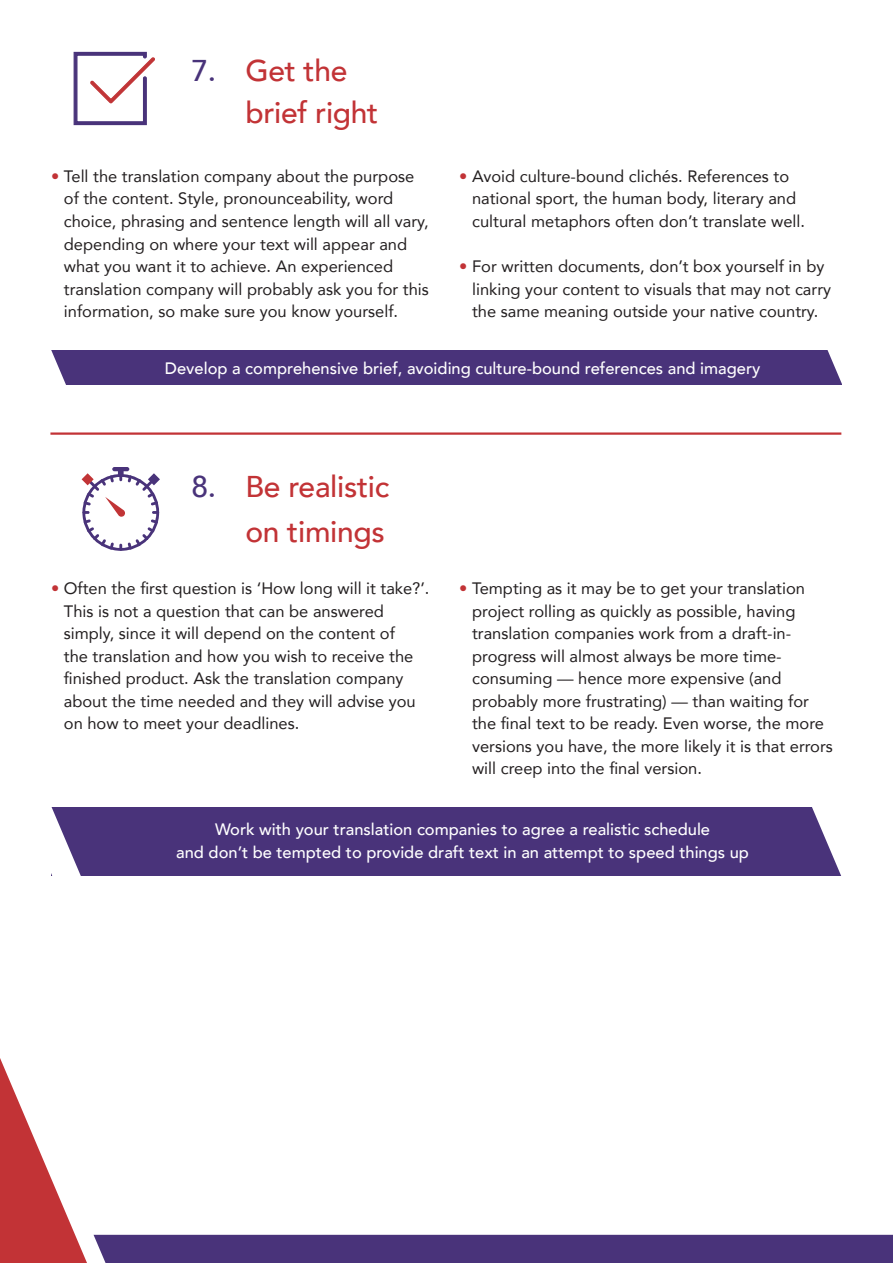
<style>
.page{position:relative;width:893px;height:1263px;background:#fff}
.page>*{position:absolute;margin:0;border:0;box-sizing:border-box;transform-origin:0 0}
.t1{font:500 30px/42px "Avenir";letter-spacing:-.01em;color:#c23336}
.t2{font:16.5px/22.5px "Avenir";color:#231f20}
.t3{font:500 16.5px/22.5px "Avenir";color:#fff;text-align:center}
.s1{color:#49337a}
.s2{color:#c23336}
</style>
<div class="page">
<div style="left:51px;top:351px;width:791px;height:34px;background:#49337a"></div>
<svg style="left:51px;top:350px;width:32px;height:35px"></svg>
<svg style="left:816px;top:350px;width:26px;height:85px"></svg>
<div style="left:51px;top:807px;width:791px;height:68px;background:#49337a"></div>
<svg style="left:51px;top:807px;width:32px;height:69px"></svg>
<svg style="left:800px;top:807px;width:42px;height:69px"></svg>
<svg style="left:82px;top:467px;width:78px;height:84px"></svg>
<hr style="left:50px;top:432px;width:791px;height:3px;background:#c23336">
<svg style="left:73px;top:52px;width:82px;height:73px"></svg>
<div style="left:94px;top:1235px;width:799px;height:28px;background:#49337a"></div>
<svg style="left:0;top:1058px;width:87px;height:205px"></svg>
<p class="t1" style="left:245px;top:48px;width:135px;text-indent:-54px"><span class="s1">7.</span> Get the brief right</p>
<p class="t2" style="left:64px;top:165px;width:367px;text-indent:-13px"><span class="s2">•</span> Tell the translation company about the purpose of the content. Style, pronounceability, word choice, phrasing and sentence length will all vary, depending on where your text will appear and what you want it to achieve. An experienced translation company will probably ask you for this information, so make sure you know yourself.</p>
<p class="t2" style="left:472px;top:165px;width:334px;text-indent:-13px"><span class="s2">•</span> Avoid culture-bound clichés. References to national sport, the human body, literary and cultural metaphors often don’t translate well.</p>
<p class="t2" style="left:472px;top:255px;width:360px;text-indent:-13px"><span class="s2">•</span> For written documents, don’t box yourself in by linking your content to visuals that may not carry the same meaning outside your native country.</p>
<p class="t3" style="left:165px;top:356px;width:597px">Develop a comprehensive brief, avoiding culture-bound references and imagery</p>
<p class="t1" style="left:191px;top:462px;width:199px;line-height:45px;text-align:right"><span class="s1">8.</span> Be realistic on timings</p>
<p class="t2" style="left:64px;top:577px;width:367px;text-indent:-13px"><span class="s2">•</span> Often the first question is ‘How long will it take?’.<br>This is not a question that can be answered simply, since it will depend on the content of<br>the translation and how you wish to receive the finished product. Ask the translation company about the time needed and they will advise you on how to meet your deadlines.</p>
<p class="t2" style="left:472px;top:577px;width:362px;text-indent:-13px"><span class="s2">•</span> Tempting as it may be to get your translation project rolling as quickly as possible, having translation companies work from a draft-in&shy;progress will almost always be more time&shy;consuming — hence more expensive (and probably more frustrating) — than waiting for the final text to be ready. Even worse, the more versions you have, the more likely it is that errors will creep into the final version.</p>
<p class="t3" style="left:176px;top:817px;width:574px">Work with your translation companies to agree a realistic schedule<br>and don’t be tempted to provide draft text in an attempt to speed things up</p>
</div>
